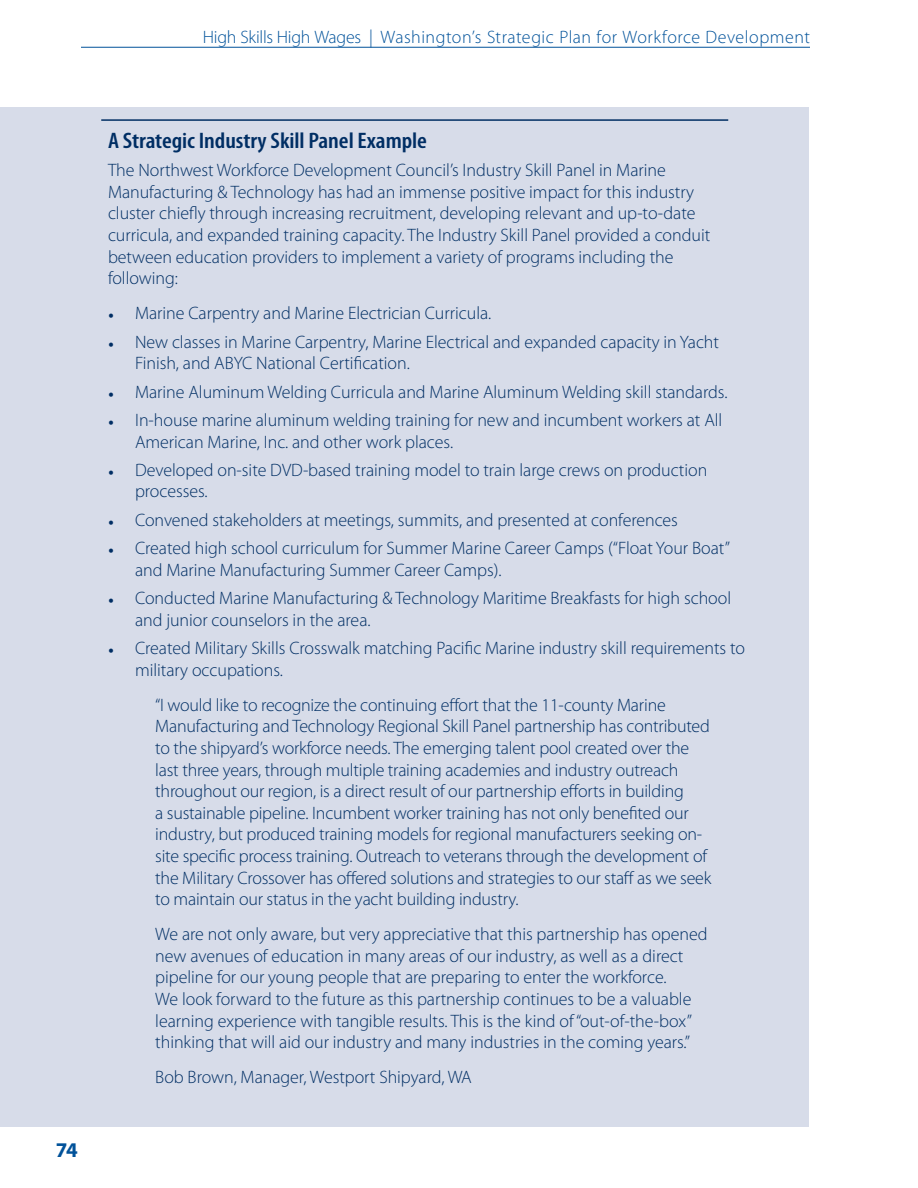
<style>
.page{position:relative;width:918px;height:1188px;background:#fff}
.page>*{position:absolute;margin:0;border:0;box-sizing:border-box;transform-origin:0 0}
.t1{font:600 condensed 22.5px "Myriad Pro";letter-spacing:-.005em;color:#002e64;scale:1.1 1}
.t2{font:700 21px "Myriad Pro";color:#01529a}
.t3{font:300 18px/21.6px "Myriad Pro";letter-spacing:-.005em;color:#002e64}
.t4{font:300 18px "Myriad Pro";letter-spacing:.025em;color:#01529a}
.t5{font:700 15px/28.3px "Minion Pro";color:#002e64}
</style>
<div class="page">
<hr style="left:81px;top:47px;width:729px;height:1px;background:#01529a">
<div style="left:0;top:107px;width:809px;height:1020px;background:#d7dce9"></div>
<hr style="left:101px;top:119px;width:627px;height:2px;background:#002e64">
<p class="t4" style="left:203px;top:26px;width:609px">High Skills High Wages | Washington’s Strategic Plan for Workforce Development</p>
<p class="t2" style="left:56px;top:1136px;width:12px">74</p>
<p class="t1" style="left:108px;top:126px;width:292px">A Strategic Industry Skill Panel Example</p>
<p class="t3" style="left:108px;top:159px;width:604px">The Northwest Workforce Development Council’s Industry Skill Panel in Marine Manufacturing &amp; Technology has had an immense positive impact for this industry cluster chiefly through increasing recruitment, developing relevant and up-to-date curricula, and expanded training capacity. The Industry Skill Panel provided a conduit between education providers to implement a variety of programs including the following:</p>
<p class="t3" style="left:135px;top:299px;width:586px;line-height:28.3px">Marine Carpentry and Marine Electrician Curricula.<br>New classes in Marine Carpentry, Marine Electrical and expanded capacity in Yacht</p>
<p class="t3" style="left:135px;top:349px;width:594px;line-height:28.3px">Finish, and ABYC National Certification.<br>Marine Aluminum Welding Curricula and Marine Aluminum Welding skill standards.<br>In-house marine aluminum welding training for new and incumbent workers at All</p>
<p class="t3" style="left:135px;top:427px;width:574px;line-height:28.3px">American Marine, Inc. and other work places.<br>Developed on-site DVD-based training model to train large crews on production</p>
<p class="t3" style="left:135px;top:477px;width:597px;line-height:28.3px">processes.<br>Convened stakeholders at meetings, summits, and presented at conferences<br>Created high school curriculum for Summer Marine Career Camps (“Float Your Boat”</p>
<p class="t3" style="left:135px;top:555px;width:598px;line-height:28.3px">and Marine Manufacturing Summer Career Camps).<br>Conducted Marine Manufacturing &amp; Technology Maritime Breakfasts for high school</p>
<p class="t3" style="left:135px;top:605px;width:612px;line-height:28.3px">and junior counselors in the area.<br>Created Military Skills Crosswalk matching Pacific Marine industry skill requirements to</p>
<p class="t3" style="left:155px;top:652px;width:512px;line-height:35.1px;text-indent:-20px">military occupations.<br>“I would like to recognize the continuing effort that the 11-county Marine</p>
<p class="t3" style="left:155px;top:715px;width:558px">Manufacturing and Technology Regional Skill Panel partnership has contributed to the shipyard’s workforce needs. The emerging talent pool created over the last three years, through multiple training academies and industry outreach throughout our region, is a direct result of our partnership efforts in building<br>a sustainable pipeline. Incumbent worker training has not only benefited our industry, but produced training models for regional manufacturers seeking on&shy;site specific process training. Outreach to veterans through the development of the Military Crossover has offered solutions and strategies to our staff as we seek to maintain our status in the yacht building industry.</p>
<p class="t3" style="left:155px;top:923px;width:554px">We are not only aware, but very appreciative that this partnership has opened new avenues of education in many areas of our industry, as well as a direct pipeline for our young people that are preparing to enter the workforce.<br>We look forward to the future as this partnership continues to be a valuable learning experience with tangible results. This is the kind of “out-of-the-box” thinking that will aid our industry and many industries in the coming years.”</p>
<p class="t3" style="left:155px;top:1066px;width:318px">Bob Brown, Manager, Westport Shipyard, WA</p>
<p class="t5" style="left:108px;top:300px;width:7px">• •</p>
<p class="t5" style="left:108px;top:378px;width:7px">• •</p>
<p class="t5" style="left:108px;top:457px;width:7px">•</p>
<p class="t5" style="left:108px;top:507px;width:7px">• •</p>
<p class="t5" style="left:108px;top:585px;width:7px">•</p>
<p class="t5" style="left:108px;top:635px;width:7px">•</p>
</div>
